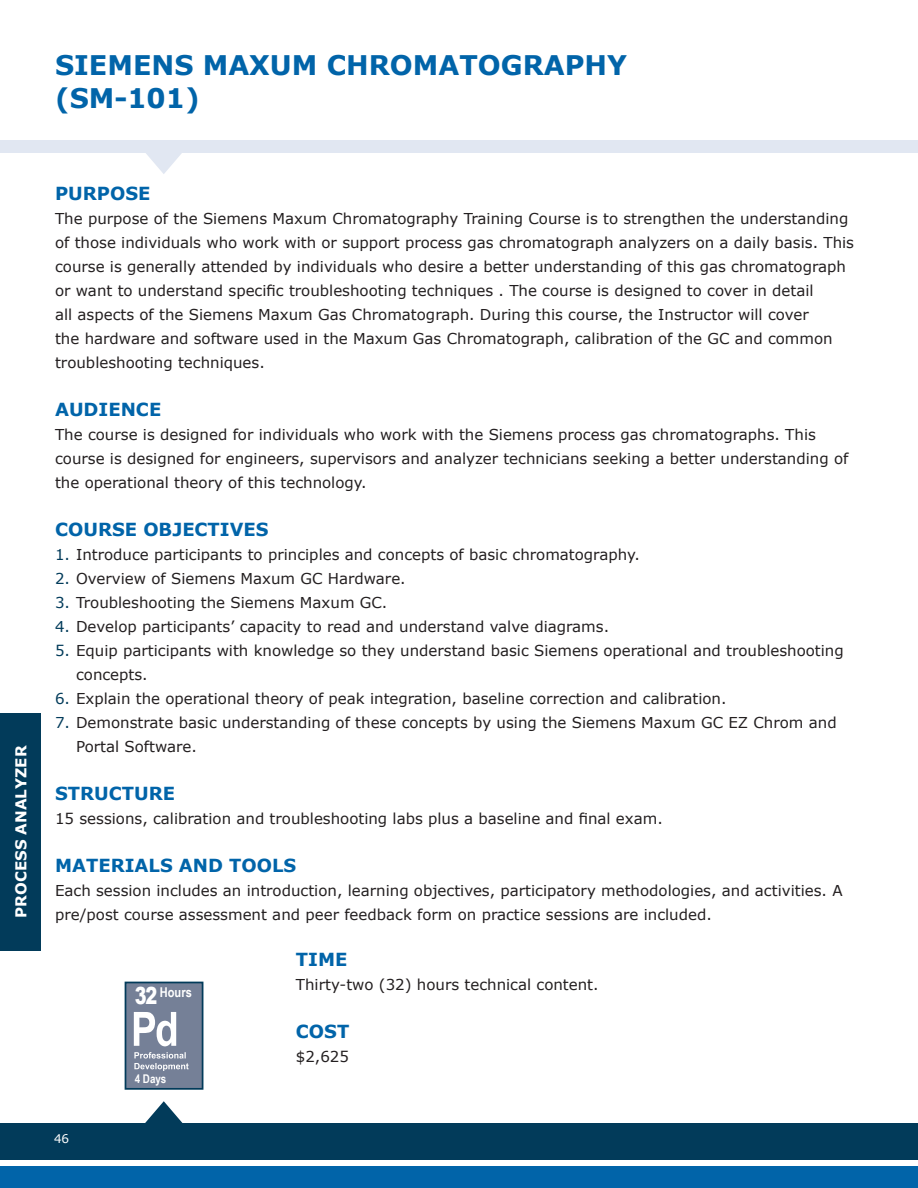
<style>
.page{position:relative;width:918px;height:1188px;background:#fff}
.page>*{position:absolute;margin:0;border:0;box-sizing:border-box;transform-origin:0 0}
.t1{font:700 27px "Verdana";color:#0164a9}
.t2{font:900 23.7px "Arial";color:#fff;scale:.75 1}
.t3{font:700 18px "Verdana";color:#0164a9}
.t4{font:15px/24px "Verdana";color:#231f20}
.t5{font:700 15px "Verdana";color:#fff}
.t6{font:700 13.5px "Arial Narrow";color:#fff}
.t7{font:700 12px "Arial Narrow";color:#fff}
.t8{font:12px "Verdana";color:#fff}
.s1{color:#023b5a}
</style>
<div class="page">
<div style="left:0;top:1167px;width:918px;height:21px;background:#0164a9"></div>
<div style="left:0;top:1123px;width:918px;height:37px;background:#023b5a"></div>
<svg style="left:145px;top:1101px;width:38px;height:22px"></svg>
<div style="left:0;top:713px;width:40px;height:237px;background:#023b5a"></div>
<div style="left:0;top:140px;width:918px;height:13px;background:#e1e7f2"></div>
<svg style="left:146px;top:153px;width:36px;height:21px"></svg>
<div style="left:125px;top:982px;width:78px;height:108px;background:#758097;border:2px solid #023b5a"></div>
<svg style="left:134px;top:1012px;width:42px;height:34px"></svg>
<svg style="left:134px;top:1052px;width:55px;height:19px"></svg>
<p class="t1" style="left:55px;top:47px;width:573px">SIEMENS MAXUM CHROMATOGRAPHY</p>
<p class="t1" style="left:55px;top:80px;width:146px">(SM-101)</p>
<p class="t5" style="left:11px;top:918px;width:174px;rotate:-90deg">PROCESS ANALYZER</p>
<p class="t3" style="left:55px;top:182px;width:97px">PURPOSE</p>
<p class="t4" style="left:55px;top:207px;width:801px">The purpose of the Siemens Maxum Chromatography Training Course is to strengthen the understanding of those individuals who work with or support process gas chromatograph analyzers on a daily basis. This course is generally attended by individuals who desire a better understanding of this gas chromatograph or want to understand specific troubleshooting techniques . The course is designed to cover in detail<br>all aspects of the Siemens Maxum Gas Chromatograph. During this course, the Instructor will cover<br>the hardware and software used in the Maxum Gas Chromatograph, calibration of the GC and common troubleshooting techniques.</p>
<p class="t3" style="left:55px;top:398px;width:108px">AUDIENCE</p>
<p class="t4" style="left:55px;top:423px;width:795px">The course is designed for individuals who work with the Siemens process gas chromatographs. This course is designed for engineers, supervisors and analyzer technicians seeking a better understanding of the operational theory of this technology.</p>
<p class="t3" style="left:55px;top:518px;width:215px">COURSE OBJECTIVES</p>
<p class="t4" style="left:55px;top:543px;width:583px"><span class="s1">1.</span> Introduce participants to principles and concepts of basic chromatography.</p>
<p class="t4" style="left:55px;top:567px;width:348px"><span class="s1">2.</span> Overview of Siemens Maxum GC Hardware.</p>
<p class="t4" style="left:55px;top:591px;width:330px"><span class="s1">3.</span> Troubleshooting the Siemens Maxum GC.</p>
<p class="t4" style="left:55px;top:615px;width:552px"><span class="s1">4.</span> Develop participants’ capacity to read and understand valve diagrams.</p>
<p class="t4" style="left:55px;top:639px;width:790px"><span class="s1">5.</span> Equip participants with knowledge so they understand basic Siemens operational and troubleshooting</p>
<p class="t4" style="left:76px;top:663px;width:69px">concepts.</p>
<p class="t4" style="left:55px;top:687px;width:669px"><span class="s1">6.</span> Explain the operational theory of peak integration, baseline correction and calibration.</p>
<p class="t4" style="left:55px;top:711px;width:783px"><span class="s1">7.</span> Demonstrate basic understanding of these concepts by using the Siemens Maxum GC EZ Chrom and</p>
<p class="t4" style="left:76px;top:735px;width:119px">Portal Software.</p>
<p class="t3" style="left:55px;top:782px;width:122px">STRUCTURE</p>
<p class="t4" style="left:55px;top:807px;width:609px">15 sessions, calibration and troubleshooting labs plus a baseline and final exam.</p>
<p class="t3" style="left:55px;top:854px;width:243px">MATERIALS AND TOOLS</p>
<p class="t4" style="left:55px;top:879px;width:789px">Each session includes an introduction, learning objectives, participatory methodologies, and activities. A</p>
<p class="t4" style="left:55px;top:903px;width:655px">pre/post course assessment and peer feedback form on practice sessions are included.</p>
<p class="t3" style="left:296px;top:947px;width:53px">TIME</p>
<p class="t4" style="left:296px;top:972px;width:301px">Thirty-two (32) hours technical content.</p>
<p class="t3" style="left:296px;top:1019px;width:55px">COST</p>
<p class="t4" style="left:296px;top:1044px;width:55px">$2,625</p>
<p class="t2" style="left:135px;top:978px;width:32px">32</p>
<p class="t6" style="left:160px;top:982px;width:33px">Hours</p>
<p class="t8" style="left:54px;top:1131px;width:17px">46</p>
<p class="t7" style="left:135px;top:1070px;width:33px">4 Days</p>
</div>
